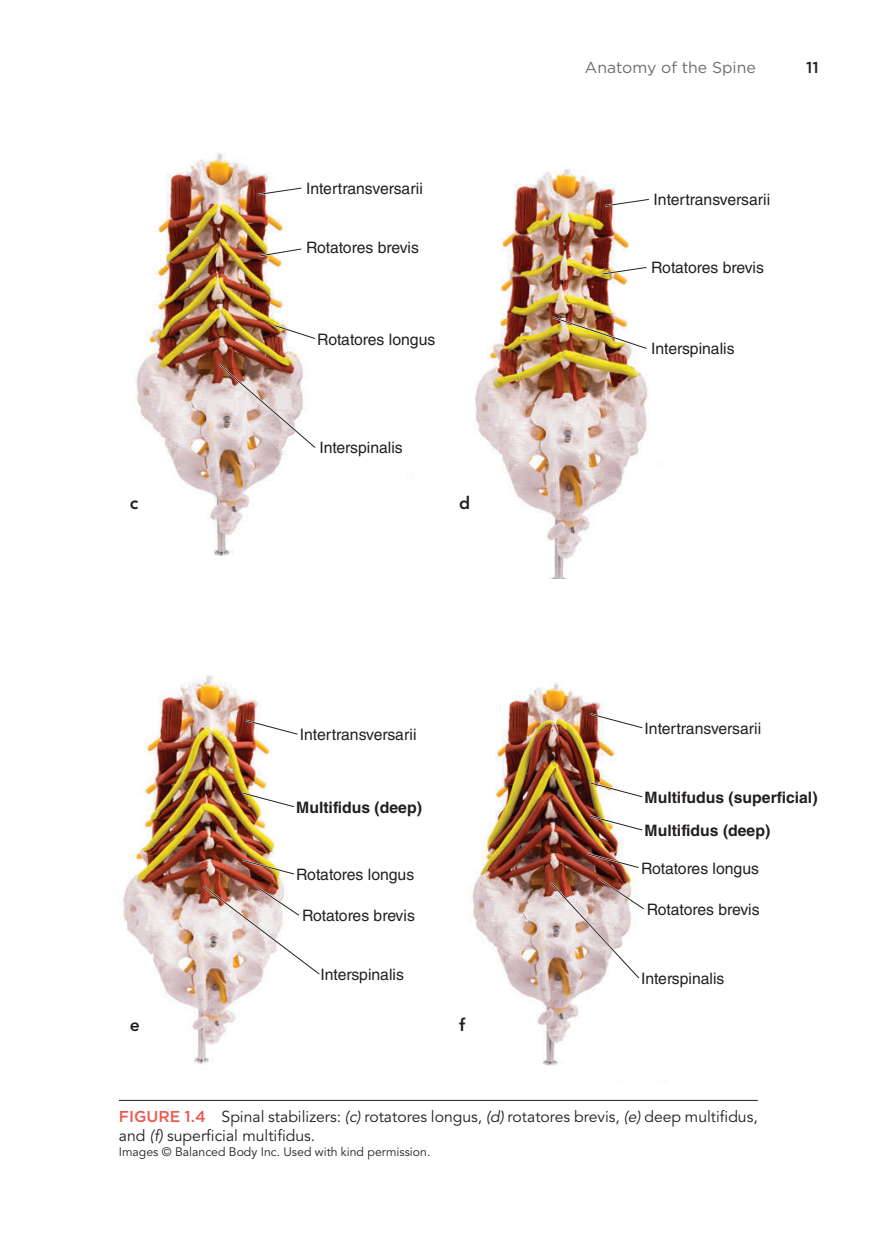
<style>
.page{position:relative;width:881px;height:1259px;background:#fff}
.page>*{position:absolute;margin:0;border:0;box-sizing:border-box;transform-origin:0 0}
.t1{font:800 17.5px "Avenir LT Std";color:#231f20}
.t2{font:15.75px "Helvetica LT Std";color:#231f20}
.t3{font:15.75px/19.2px "Avenir LT Std";color:#231f20}
.t4{font:700 15.75px "Helvetica LT Std";color:#231f20}
.t5{font:15.75px "Gotham";color:#6c6d70}
.t6{font:500 15.75px "Gotham";color:#231f20}
.t7{font:12.25px "Avenir LT Std";color:#231f20}
.s1{font-family:"Gotham";font-weight:500;color:#eb594f}
.s2{font-style:italic}
</style>
<div class="page">
<img style="left:136px;top:153px;width:165px;height:403px">
<img style="left:475px;top:169px;width:174px;height:409px">
<hr style="left:119px;top:1099px;width:638px;height:1px;background:#231f20">
<img style="left:123px;top:675px;width:159px;height:389px">
<img style="left:472px;top:683px;width:158px;height:383px">
<svg style="left:217px;top:362px;width:99px;height:88px"></svg>
<svg style="left:256px;top:186px;width:46px;height:10px"></svg>
<svg style="left:603px;top:197px;width:46px;height:11px"></svg>
<svg style="left:600px;top:265px;width:48px;height:11px"></svg>
<img style="left:550px;top:315px;width:98px;height:35px">
<svg style="left:256px;top:247px;width:46px;height:11px"></svg>
<svg style="left:272px;top:323px;width:43px;height:18px"></svg>
<svg style="left:240px;top:858px;width:54px;height:18px"></svg>
<svg style="left:584px;top:851px;width:55px;height:18px"></svg>
<svg style="left:244px;top:718px;width:54px;height:18px"></svg>
<svg style="left:588px;top:712px;width:55px;height:18px"></svg>
<svg style="left:240px;top:790px;width:54px;height:18px"></svg>
<svg style="left:588px;top:814px;width:55px;height:18px"></svg>
<svg style="left:588px;top:781px;width:55px;height:18px"></svg>
<img style="left:201px;top:882px;width:119px;height:94px">
<img style="left:548px;top:876px;width:96px;height:104px">
<p class="t1" style="left:130px;top:493px;width:10px">c</p>
<p class="t1" style="left:130px;top:1014px;width:12px">e</p>
<p class="t2" style="left:306px;top:179px;width:118px">Intertransversarii</p>
<p class="t2" style="left:306px;top:238px;width:114px">Rotatores brevis</p>
<p class="t2" style="left:317px;top:330px;width:119px">Rotatores longus</p>
<p class="t2" style="left:319px;top:438px;width:85px">Interspinalis</p>
<p class="t1" style="left:459px;top:493px;width:13px">d</p>
<p class="t2" style="left:300px;top:725px;width:118px">Intertransversarii</p>
<p class="t4" style="left:296px;top:797px;width:127px">Multifidus (deep)</p>
<p class="t5" style="left:584px;top:57px;width:172px">Anatomy of the Spine</p>
<p class="t6" style="left:806px;top:57px;width:14px">11</p>
<p class="t2" style="left:653px;top:190px;width:118px">Intertransversarii</p>
<p class="t2" style="left:651px;top:258px;width:114px">Rotatores brevis</p>
<p class="t2" style="left:651px;top:339px;width:85px">Interspinalis</p>
<p class="t2" style="left:644px;top:719px;width:118px">Intertransversarii</p>
<p class="t4" style="left:644px;top:787px;width:174px">Multifudus (superficial)</p>
<p class="t4" style="left:644px;top:821px;width:127px">Multifidus (deep)</p>
<p class="t2" style="left:296px;top:865px;width:119px">Rotatores longus</p>
<p class="t2" style="left:641px;top:859px;width:119px">Rotatores longus</p>
<p class="t2" style="left:302px;top:906px;width:114px">Rotatores brevis</p>
<p class="t2" style="left:646px;top:899px;width:114px">Rotatores brevis</p>
<p class="t2" style="left:320px;top:965px;width:85px">Interspinalis</p>
<p class="t2" style="left:641px;top:968px;width:85px">Interspinalis</p>
<p class="t1" style="left:459px;top:1014px;width:8px">f</p>
<p class="t3" style="left:119px;top:1107px;width:640px"><span class="s1">FIGURE 1.4</span> Spinal stabilizers: <span class="s2">(c)</span> rotatores longus, <span class="s2">(d)</span> rotatores brevis, <span class="s2">(e)</span> deep multifidus, and <span class="s2">(f)</span> superficial multifidus.</p>
<p class="t7" style="left:119px;top:1144px;width:313px">Images © Balanced Body Inc. Used with kind permission.</p>
</div>
